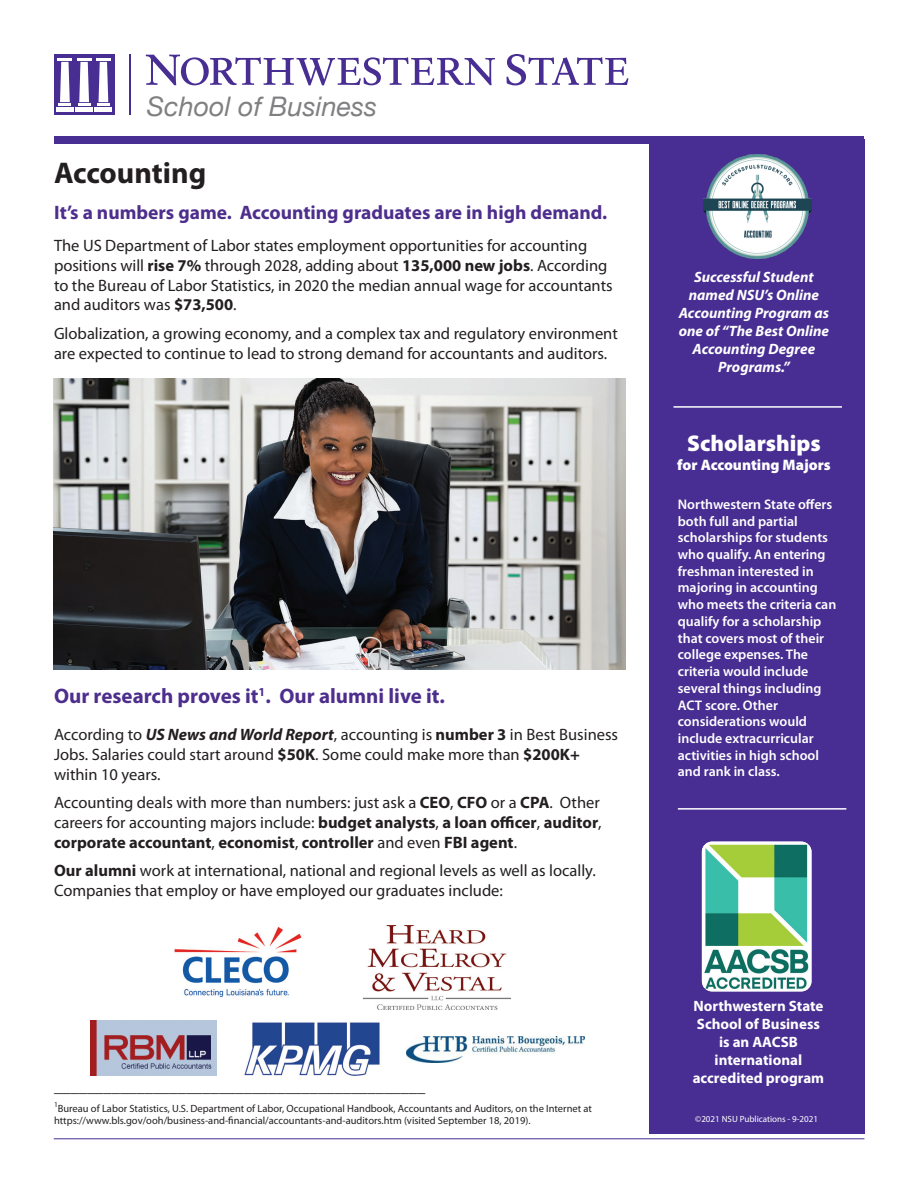
<style>
.page{position:relative;width:918px;height:1188px;background:#fff}
.page>*{position:absolute;margin:0;border:0;box-sizing:border-box;transform-origin:0 0}
.SUBS{font:700 30px "Myriad Pro";color:#231f20}
.t1{font:italic 27px "Helvetica Neue";color:#808083}
.t2{font:900 22.8px "Myriad Pro";color:#fff}
.t3{font:700 21px "Myriad Pro";color:#4e2e8d}
.t4{font:700 19.5px "Myriad Pro";color:#4e2e8d}
.t5{font:16.5px/19.8px "Myriad Pro";color:#231f20}
.t6{font:900 15.15px "Myriad Pro";color:#fff}
.t7{font:italic 700 15px/18px "Myriad Pro";color:#fff;text-align:center}
.t8{font:700 15px/18px "Myriad Pro";color:#fff;text-align:center}
.t9{font:600 13.95px/16.8px "Myriad Pro";color:#fff}
.t10{font:10.5px/12.6px "Myriad Pro";color:#231f20}
.t11{font:9px "Myriad Pro";color:#fff}
.s1{font-weight:700}
.s2{font-weight:700;font-style:italic}
</style>
<div class="page">
<div style="left:649px;top:140px;width:215px;height:994px;background:#482e92"></div>
<div style="left:54px;top:136px;width:810px;height:7px;background:#482e92"></div>
<img style="left:702px;top:842px;width:109px;height:149px">
<div style="left:54px;top:55px;width:60px;height:60px;background:#482e92"></div>
<hr style="left:77px;top:58px;width:15px;height:3px;background:#fff">
<hr style="left:76px;top:108px;width:17px;height:4px;background:#fff">
<svg style="left:78px;top:62px;width:12px;height:44px"></svg>
<hr style="left:96px;top:58px;width:15px;height:3px;background:#fff">
<hr style="left:95px;top:108px;width:17px;height:4px;background:#fff">
<svg style="left:97px;top:62px;width:12px;height:44px"></svg>
<hr style="left:57px;top:58px;width:15px;height:3px;background:#fff">
<div style="left:56px;top:107px;width:17px;height:5px;background:#fff"></div>
<svg style="left:59px;top:62px;width:12px;height:44px"></svg>
<hr style="left:130px;top:55px;width:1px;height:60px;background:#482e92">
<svg style="left:146px;top:55px;width:349px;height:30px"></svg>
<svg style="left:507px;top:54px;width:121px;height:31px"></svg>
<img style="left:703px;top:155px;width:108px;height:104px">
<img style="left:90px;top:1020px;width:127px;height:55px">
<img style="left:244px;top:1022px;width:136px;height:54px">
<img style="left:407px;top:1037px;width:178px;height:25px">
<img style="left:174px;top:926px;width:128px;height:72px">
<img style="left:363px;top:925px;width:147px;height:85px">
<hr style="left:674px;top:406px;width:168px;height:2px;background:#fff">
<hr style="left:678px;top:808px;width:168px;height:2px;background:#fff">
<hr style="left:54px;top:1138px;width:810px;height:1px;background:#482e92">
<img style="left:54px;top:379px;width:571px;height:290px">
<p class="t1" style="left:147px;top:86px;width:232px">School of Business</p>
<p class="SUBS" style="left:54px;top:153px;width:154px">Accounting</p>
<p class="t4" style="left:54px;top:199px;width:555px">It’s a numbers game. Accounting graduates are in high demand.</p>
<p class="t5" style="left:54px;top:235px;width:560px">The US Department of Labor states employment opportunities for accounting positions will <span class="s1">rise 7%</span> through 2028, adding about <span class="s1">135,000 new jobs</span>. According to the Bureau of Labor Statistics, in 2020 the median annual wage for accountants and auditors was <span class="s1">$73,500</span>.</p>
<p class="t5" style="left:54px;top:323px;width:565px">Globalization, a growing economy, and a complex tax and regulatory environment are expected to continue to lead to strong demand for accountants and auditors.</p>
<p class="t3" style="left:54px;top:682px;width:392px">Our research proves it<sup>1</sup>. Our alumni live it.</p>
<p class="t5" style="left:54px;top:725px;width:566px">According to <span class="s2">US News and World Report</span>, accounting is <span class="s1">number 3</span> in Best Business<br>Jobs. Salaries could start around <span class="s1">$50K</span>. Some could make more than <span class="s1">$200K+ </span>within 10 years.</p>
<p class="t5" style="left:54px;top:793px;width:549px;text-align:justify">Accounting deals with more than numbers: just ask a <span class="s1">CEO</span>, <span class="s1">CFO</span> or a <span class="s1">CPA</span>. Other careers for accounting majors include: <span class="s1">budget analysts</span>, <span class="s1">a loan officer</span>, <span class="s1">auditor</span>, <span class="s1">corporate accountant</span>, <span class="s1">economist</span>, <span class="s1">controller</span> and even <span class="s1">FBI agent</span>.</p>
<p class="t5" style="left:54px;top:861px;width:543px"><span class="s1">Our alumni</span> work at international, national and regional levels as well as locally.<br>Companies that employ or have employed our graduates include:</p>
<p class="t5" style="left:54px;top:1077px;width:373px">_____________________________________________</p>
<p class="t10" style="left:54px;top:1102px;width:540px"><sup>1</sup>Bureau of Labor Statistics, U.S. Department of Labor, Occupational Handbook, Accountants and Auditors, on the Internet at https://www.bls.gov/ooh/business-and-financial/accountants-and-auditors.htm (visited September 18, 2019).</p>
<p class="t7" style="left:679px;top:267px;width:152px">Successful Student named NSU’s Online<br>Accounting Program as one of “The Best Online<br>Accounting Degree<br>Programs.”</p>
<p class="t2" style="left:687px;top:428px;width:135px">Scholarships</p>
<p class="t6" style="left:677px;top:454px;width:155px">for Accounting Majors</p>
<p class="t9" style="left:678px;top:495px;width:160px">Northwestern State offers both full and partial scholarships for students who qualify. An entering freshman interested in majoring in accounting who meets the criteria can qualify for a scholarship that covers most of their college expenses. The criteria would include several things including<br>ACT score. Other considerations would include extracurricular activities in high school and rank in class.</p>
<p class="t8" style="left:693px;top:996px;width:132px">Northwestern State</p>
<p class="t8" style="left:697px;top:1014px;width:125px">School of Business</p>
<p class="t8" style="left:693px;top:1032px;width:133px">is an AACSB international accredited program</p>
<p class="t11" style="left:695px;top:1113px;width:124px">©2021 NSU Publications - 9-2021</p>
</div>
